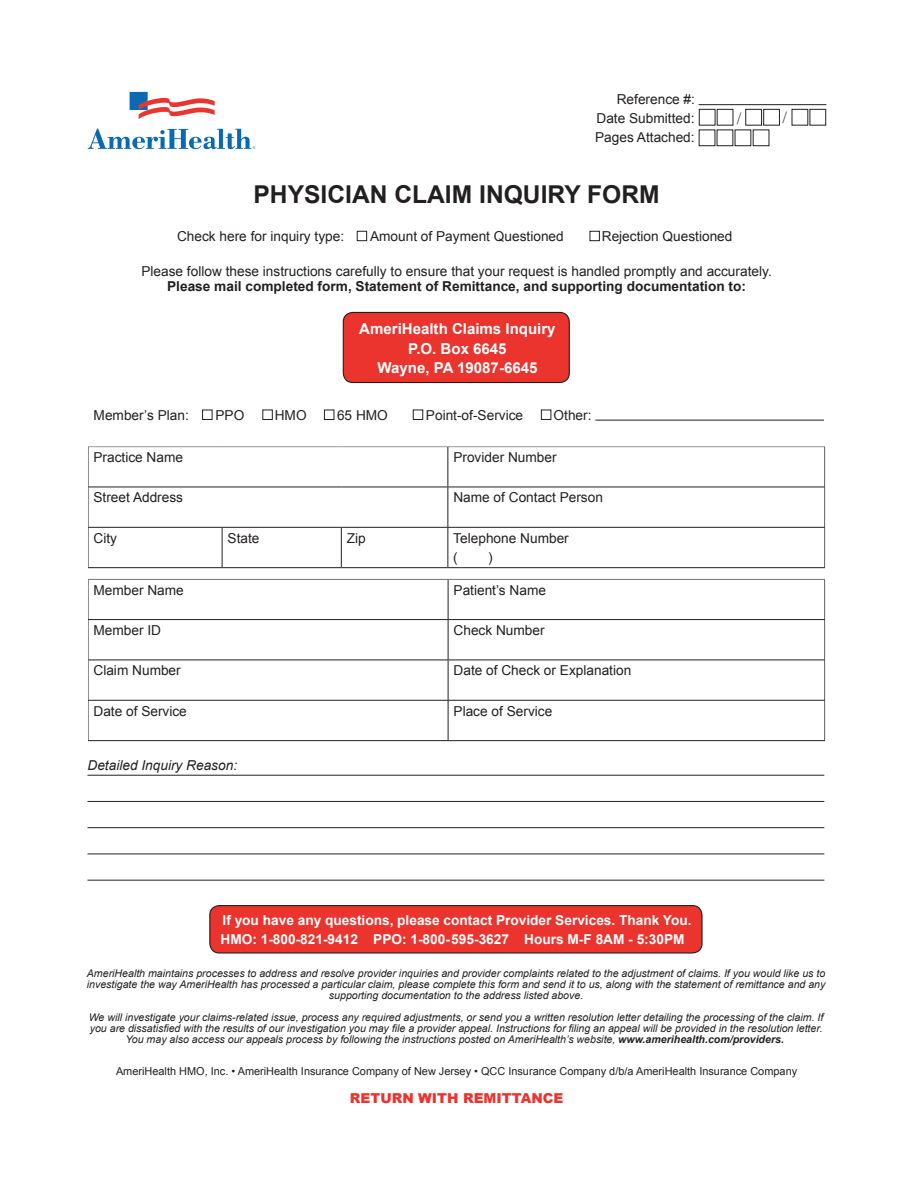
<style>
.page{position:relative;width:918px;height:1188px;background:#fff}
.page>*{position:absolute;margin:0;border:0;box-sizing:border-box;transform-origin:0 0}
.t1{font:700 24.6px "Arial";color:#231f20}
.t2{font:16.35px "Times New Roman";color:#231f20}
.t3{font:700 15px/19.2px "Arial";color:#fff;text-align:center}
.t4{font:13.65px/19.2px "Arial";color:#231f20}
.t5{font:700 13.65px/19.2px "Arial";color:#fff}
.t6{font:700 13.65px "Arial";color:#231f20}
.t7{font:italic 13.65px "Arial";color:#231f20}
.t8{font:900 13.65px "Arial";color:#eb342d}
.t9{font:10.95px "Arial";color:#231f20}
.t10{font:italic 10.65px/10.9px "Arial";color:#231f20;text-align:center}
.s1{font-weight:700}
</style>
<div class="page">
<svg style="left:209px;top:905px;width:494px;height:48px;background:#e3342d"></svg>
<svg style="left:342px;top:311px;width:228px;height:72px;background:#e43932"></svg>
<svg style="left:89px;top:448px;width:735px;height:120px"></svg>
<svg style="left:88px;top:578px;width:737px;height:163px"></svg>
<svg style="left:88px;top:800px;width:736px;height:1px"></svg>
<svg style="left:87px;top:774px;width:738px;height:2px"></svg>
<svg style="left:87px;top:801px;width:738px;height:1px"></svg>
<svg style="left:87px;top:827px;width:738px;height:2px"></svg>
<svg style="left:87px;top:853px;width:738px;height:2px"></svg>
<svg style="left:87px;top:879px;width:738px;height:2px"></svg>
<div style="left:699px;top:109px;width:16px;height:17px;border:1px solid #231f20"></div>
<div style="left:717px;top:109px;width:16px;height:17px;border:1px solid #231f20"></div>
<div style="left:745px;top:109px;width:17px;height:17px;border:1px solid #231f20"></div>
<div style="left:763px;top:109px;width:17px;height:17px;border:1px solid #231f20"></div>
<div style="left:792px;top:109px;width:16px;height:17px;border:1px solid #231f20"></div>
<div style="left:810px;top:109px;width:16px;height:17px;border:1px solid #231f20"></div>
<div style="left:699px;top:130px;width:16px;height:16px;border:1px solid #231f20"></div>
<div style="left:717px;top:130px;width:16px;height:16px;border:1px solid #231f20"></div>
<svg style="left:698px;top:104px;width:129px;height:1px"></svg>
<div style="left:357px;top:231px;width:10px;height:10px;border:1px solid #231f20"></div>
<svg style="left:595px;top:419px;width:229px;height:2px"></svg>
<div style="left:413px;top:410px;width:10px;height:10px;border:1px solid #231f20"></div>
<div style="left:324px;top:410px;width:10px;height:10px;border:1px solid #231f20"></div>
<div style="left:262px;top:410px;width:11px;height:10px;border:1px solid #231f20"></div>
<div style="left:202px;top:410px;width:10px;height:10px;border:1px solid #231f20"></div>
<div style="left:590px;top:231px;width:10px;height:10px;border:1px solid #231f20"></div>
<div style="left:130px;top:92px;width:18px;height:18px;background:#076ab2"></div>
<svg style="left:139px;top:98px;width:76px;height:21px"></svg>
<svg style="left:87px;top:128px;width:169px;height:21px"></svg>
<div style="left:541px;top:410px;width:10px;height:10px;border:1px solid #231f20"></div>
<div style="left:735px;top:130px;width:16px;height:16px;border:1px solid #231f20"></div>
<div style="left:753px;top:130px;width:16px;height:16px;border:1px solid #231f20"></div>
<p class="t4" style="left:617px;top:89px;width:80px">Reference #:</p>
<p class="t4" style="left:597px;top:108px;width:100px">Date Submitted:</p>
<p class="t4" style="left:595px;top:128px;width:101px">Pages Attached:</p>
<h1 class="t1" style="left:254px;top:178px;width:408px">PHYSICIAN CLAIM INQUIRY FORM</h1>
<h2 class="t2" style="left:737px;top:108px;width:6px">/</h2>
<h2 class="t2" style="left:783px;top:106px;width:6px">/</h2>
<p class="t4" style="left:177px;top:227px;width:169px">Check here for inquiry type:</p>
<p class="t4" style="left:370px;top:227px;width:195px">Amount of Payment Questioned</p>
<p class="t4" style="left:602px;top:227px;width:132px">Rejection Questioned</p>
<p class="t4" style="left:141px;top:261px;width:632px">Please follow these instructions carefully to ensure that your request is handled promptly and accurately.</p>
<p class="t6" style="left:167px;top:278px;width:580px">Please mail completed form, Statement of Remittance, and supporting documentation to:</p>
<h3 class="t3" style="left:359px;top:320px;width:198px">AmeriHealth Claims Inquiry<br>P.O. Box 6645<br>Wayne, PA 19087-6645</h3>
<p class="t4" style="left:94px;top:405px;width:97px">Member’s Plan:</p>
<p class="t4" style="left:215px;top:405px;width:30px">PPO</p>
<p class="t4" style="left:275px;top:405px;width:33px">HMO</p>
<p class="t4" style="left:337px;top:405px;width:52px">65 HMO</p>
<p class="t4" style="left:426px;top:405px;width:99px">Point-of-Service</p>
<p class="t4" style="left:554px;top:405px;width:39px">Other:</p>
<p class="t4" style="left:93px;top:448px;width:91px">Practice Name</p>
<p class="t4" style="left:453px;top:448px;width:105px">Provider Number</p>
<p class="t4" style="left:93px;top:488px;width:91px">Street Address</p>
<p class="t4" style="left:453px;top:488px;width:151px">Name of Contact Person</p>
<p class="t4" style="left:93px;top:528px;width:25px">City</p>
<p class="t4" style="left:228px;top:528px;width:33px">State</p>
<p class="t4" style="left:347px;top:528px;width:20px">Zip</p>
<p class="t4" style="left:453px;top:528px;width:117px">Telephone Number (</p>
<p class="t4" style="left:488px;top:548px;width:6px">)</p>
<p class="t4" style="left:93px;top:580px;width:92px">Member Name</p>
<p class="t4" style="left:454px;top:580px;width:94px">Patient’s Name</p>
<p class="t4" style="left:93px;top:621px;width:69px">Member ID</p>
<p class="t4" style="left:454px;top:621px;width:93px">Check Number</p>
<p class="t4" style="left:93px;top:661px;width:89px">Claim Number</p>
<p class="t4" style="left:454px;top:661px;width:179px">Date of Check or Explanation</p>
<p class="t4" style="left:93px;top:701px;width:95px">Date of Service</p>
<p class="t4" style="left:454px;top:701px;width:100px">Place of Service</p>
<p class="t7" style="left:87px;top:756px;width:151px">Detailed Inquiry Reason:</p>
<p class="t5" style="left:221px;top:911px;width:473px">If you have any questions, please contact Provider Services. Thank You.<br>HMO: 1-800-821-9412 PPO: 1-800- 595-3627 Hours M-F 8AM - 5:30PM</p>
<p class="t10" style="left:87px;top:968px;width:740px">AmeriHealth maintains processes to address and resolve provider inquiries and provider complaints related to the adjustment of claims. If you would like us to investigate the way AmeriHealth has processed a particular claim, please complete this form and send it to us, along with the statement of remittance and any supporting documentation to the address listed above.</p>
<p class="t10" style="left:89px;top:1012px;width:736px">We will investigate your claims-related issue, process any required adjustments, or send you a written resolution letter detailing the processing of the claim. If you are dissatisfied with the results of our investigation you may file a provider appeal. Instructions for filing an appeal will be provided in the resolution letter.<br>You may also access our appeals process by following the instructions posted on AmeriHealth’s website, <span class="s1">www.amerihealth.com/providers.</span></p>
<p class="t9" style="left:116px;top:1064px;width:683px">AmeriHealth HMO, Inc. • AmeriHealth Insurance Company of New Jersey • QCC Insurance Company d/b/a AmeriHealth Insurance Company</p>
<p class="t8" style="left:350px;top:1088px;width:215px">RETURN WITH REMITTANCE</p>
</div>
